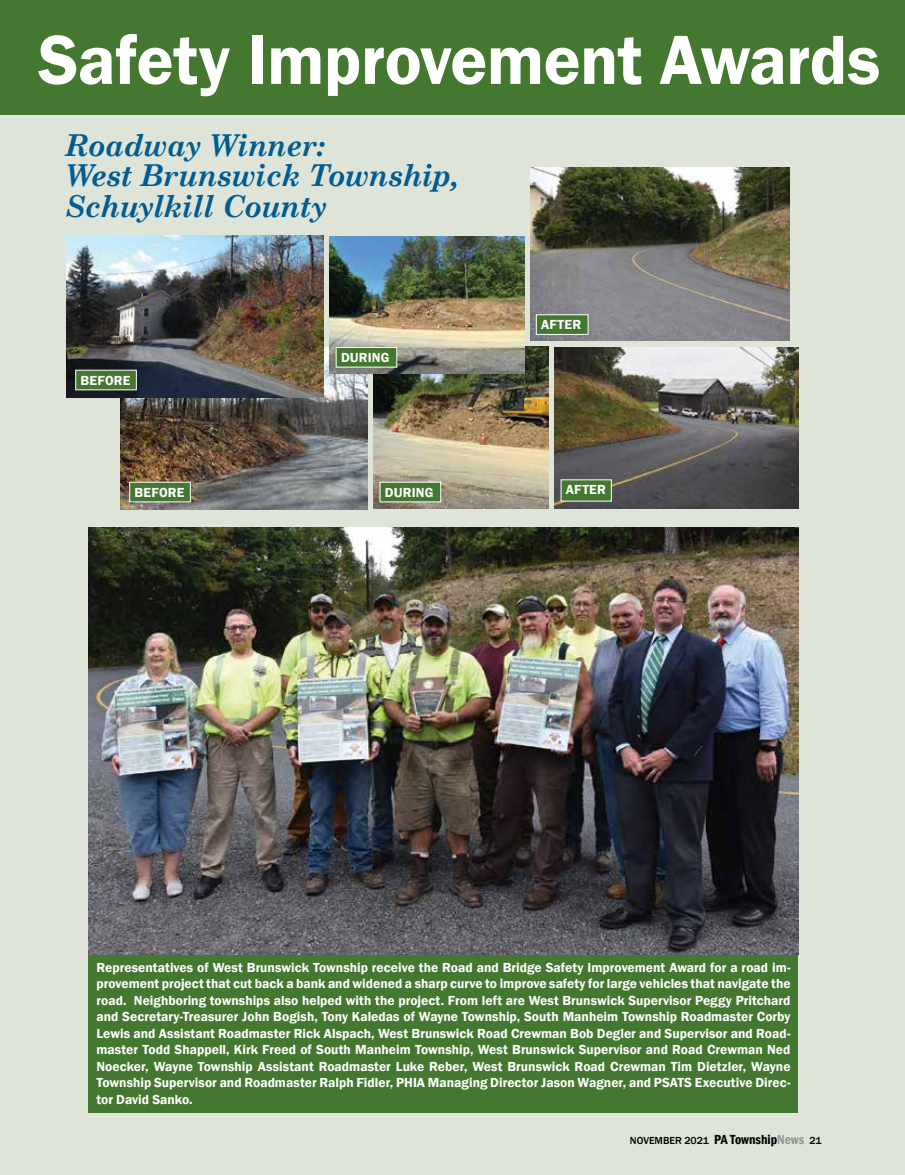
<style>
.page{position:relative;width:905px;height:1175px;background:#fff}
.page>*{position:absolute;margin:0;border:0;box-sizing:border-box;transform-origin:0 0}
.t1{font:600 72px "Franklin Gothic";letter-spacing:-.01em;color:#fff}
.t2{font:italic 700 30.3px/30.3px "Century Schoolbook";letter-spacing:-.02em;color:#005c92}
.t3{font:600 13.5px/16.5px "Franklin Gothic";letter-spacing:.005em;color:#fff;text-align:justify}
.t4{font:500 10.5px "Franklin Gothic";color:#000}
.s1{font-weight:600;font-stretch:condensed;font-size:13.5px}
.s2{font-weight:600;font-stretch:condensed;font-size:13.5px;color:#939598}
</style>
<div class="page">
<div style="left:0;top:107px;width:904px;height:1067px;background:#dee4d7"></div>
<div style="left:0;top:0;width:904px;height:115px;background:#447830"></div>
<img style="left:89px;top:527px;width:709px;height:427px">
<div style="left:89px;top:954px;width:709px;height:158px;background:#447830"></div>
<img style="left:121px;top:347px;width:246px;height:162px">
<svg style="left:129px;top:481px;width:62px;height:21px"></svg>
<img style="left:554px;top:347px;width:244px;height:161px">
<svg style="left:560px;top:479px;width:52px;height:23px"></svg>
<img style="left:67px;top:236px;width:256px;height:161px">
<svg style="left:75px;top:369px;width:62px;height:21px"></svg>
<img style="left:373px;top:346px;width:175px;height:162px">
<img style="left:330px;top:237px;width:194px;height:137px">
<svg style="left:335px;top:347px;width:62px;height:21px"></svg>
<img style="left:530px;top:167px;width:259px;height:173px">
<svg style="left:535px;top:314px;width:54px;height:21px"></svg>
<svg style="left:379px;top:481px;width:62px;height:21px"></svg>
<h1 class="t1" style="left:38px;top:15px;width:843px">Safety Improvement Awards</h1>
<h2 class="t2" style="left:65px;top:128px;width:395px">Roadway Winner:<br>West Brunswick Township,<br>Schuylkill County</h2>
<p class="t3" style="left:81px;top:372px;width:51px">BEFORE</p>
<p class="t3" style="left:341px;top:349px;width:50px">DURING</p>
<p class="t3" style="left:541px;top:316px;width:42px">AFTER</p>
<p class="t3" style="left:135px;top:484px;width:51px">BEFORE</p>
<p class="t3" style="left:566px;top:481px;width:42px">AFTER</p>
<p class="t3" style="left:385px;top:484px;width:50px">DURING</p>
<p class="t3" style="left:96px;top:959px;width:695px">Representatives of West Brunswick Township receive the Road and Bridge Safety Improvement Award for a road im&shy;provement project that cut back a bank and widened a sharp curve to improve safety for large vehicles that navigate the road. Neighboring townships also helped with the project. From left are West Brunswick Supervisor Peggy Pritchard and Secretary-Treasurer John Bogish, Tony Kaledas of Wayne Township, South Manheim Township Roadmaster Corby Lewis and Assistant Roadmaster Rick Alspach, West Brunswick Road Crewman Bob Degler and Supervisor and Road&shy;master Todd Shappell, Kirk Freed of South Manheim Township, West Brunswick Supervisor and Road Crewman Ned Noecker, Wayne Township Assistant Roadmaster Luke Reber, West Brunswick Road Crewman Tim Dietzler, Wayne Township Supervisor and Roadmaster Ralph Fidler, PHIA Managing Director Jason Wagner, and PSATS Executive Direc&shy;tor David Sanko.</p>
<p class="t4" style="left:630px;top:1133px;width:193px">NOVEMBER 2021 <span class="s1">PA Township</span><span class="s2">News</span> 21</p>
</div>
